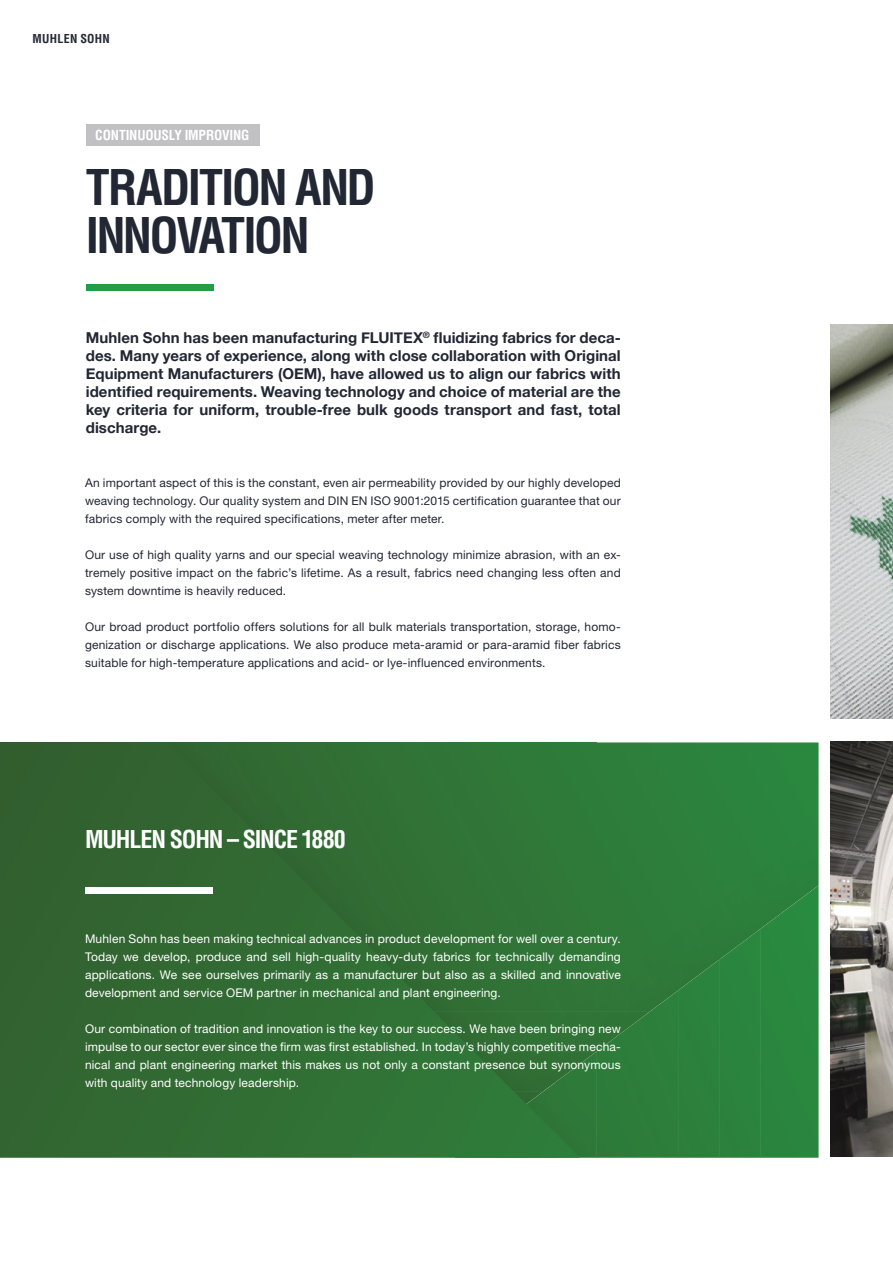
<style>
.page{position:relative;width:893px;height:1263px;background:#fff}
.page>*{position:absolute;margin:0;border:0;box-sizing:border-box;transform-origin:0 0}
.t1{font:700 condensed 48px/48px "Helvetica";letter-spacing:-.055em;color:#222734}
.t2{font:700 condensed 24px "Helvetica";letter-spacing:-.05em;color:#fff}
.t3{font:700 15px/18px "Helvetica Neue";letter-spacing:.005em;color:#222734;text-align:justify}
.t4{font:700 condensed 13.5px "Helvetica CE";letter-spacing:-.015em;color:#fff}
.t5{font:12px/18px "Helvetica Neue";letter-spacing:.015em;color:#222734;text-align:justify}
.t6{font:12px/18px "Helvetica Neue";letter-spacing:.015em;color:#fff;text-align:justify}
.t7{font:700 condensed 12px "Helvetica";letter-spacing:.02em;color:#222734}
</style>
<div class="page">
<div style="left:580px;top:742px;width:16px;height:269px;background:#2f7939"></div>
<div style="left:596px;top:742px;width:222px;height:190px;background:#2c803c"></div>
<div style="left:596px;top:932px;width:123px;height:58px;background:#2e7939"></div>
<img style="left:580px;top:1011px;width:16px;height:40px">
<div style="left:760px;top:885px;width:59px;height:273px;background:#2a873e"></div>
<div style="left:719px;top:929px;width:42px;height:229px;background:#2a843d"></div>
<div style="left:678px;top:959px;width:42px;height:199px;background:#2c813c"></div>
<img style="left:596px;top:990px;width:83px;height:168px">
<img style="left:580px;top:1051px;width:17px;height:107px">
<svg style="left:0;top:742px;width:580px;height:416px;background:#316c33"></svg>
<div style="left:86px;top:124px;width:173px;height:22px;background:#c1c0c3"></div>
<div style="left:86px;top:284px;width:127px;height:7px;background:#239e46"></div>
<div style="left:85px;top:888px;width:128px;height:6px;background:#fff"></div>
<img style="left:831px;top:741px;width:62px;height:415px">
<img style="left:831px;top:325px;width:62px;height:393px">
<p class="t7" style="left:33px;top:31px;width:79px">MUHLEN SOHN</p>
<p class="t4" style="left:95px;top:127px;width:156px">CONTINUOUSLY IMPROVING</p>
<h1 class="t1" style="left:86px;top:163px;width:292px">TRADITION AND<br>INNOVATION</h1>
<p class="t3" style="left:86px;top:328px;width:537px">Muhlen Sohn has been manufacturing FLUITEX<sup>®</sup> fluidizing fabrics for deca&shy;des. Many years of experience, along with close collaboration with Original Equipment Manufacturers (OEM), have allowed us to align our fabrics with identified requirements. Weaving technology and choice of material are the key criteria for uniform, trouble-free bulk goods transport and fast, total discharge.</p>
<p class="t5" style="left:85px;top:473px;width:537px">An important aspect of this is the constant, even air permeability provided by our highly developed weaving technology. Our quality system and DIN EN ISO 9001:2015 certification guarantee that our fabrics comply with the required specifications, meter after meter.</p>
<p class="t5" style="left:85px;top:545px;width:537px">Our use of high quality yarns and our special weaving technology minimize abrasion, with an ex&shy;tremely positive impact on the fabric’s lifetime. As a result, fabrics need changing less often and system downtime is heavily reduced.</p>
<p class="t5" style="left:85px;top:617px;width:537px">Our broad product portfolio offers solutions for all bulk materials transportation, storage, homo&shy;genization or discharge applications. We also produce meta-aramid or para-aramid fiber fabrics suitable for high-temperature applications and acid- or lye-influenced environments.</p>
<h2 class="t2" style="left:85px;top:824px;width:262px">MUHLEN SOHN – SINCE 1880</h2>
<p class="t6" style="left:85px;top:929px;width:537px">Muhlen Sohn has been making technical advances in product development for well over a century.<br>Today we develop, produce and sell high-quality heavy-duty fabrics for technically demanding applications. We see ourselves primarily as a manufacturer but also as a skilled and innovative development and service OEM partner in mechanical and plant engineering.</p>
<p class="t6" style="left:85px;top:1019px;width:537px">Our combination of tradition and innovation is the key to our success. We have been bringing new impulse to our sector ever since the firm was first established. In today’s highly competitive mecha&shy;nical and plant engineering market this makes us not only a constant presence but synonymous with quality and technology leadership.</p>
</div>
